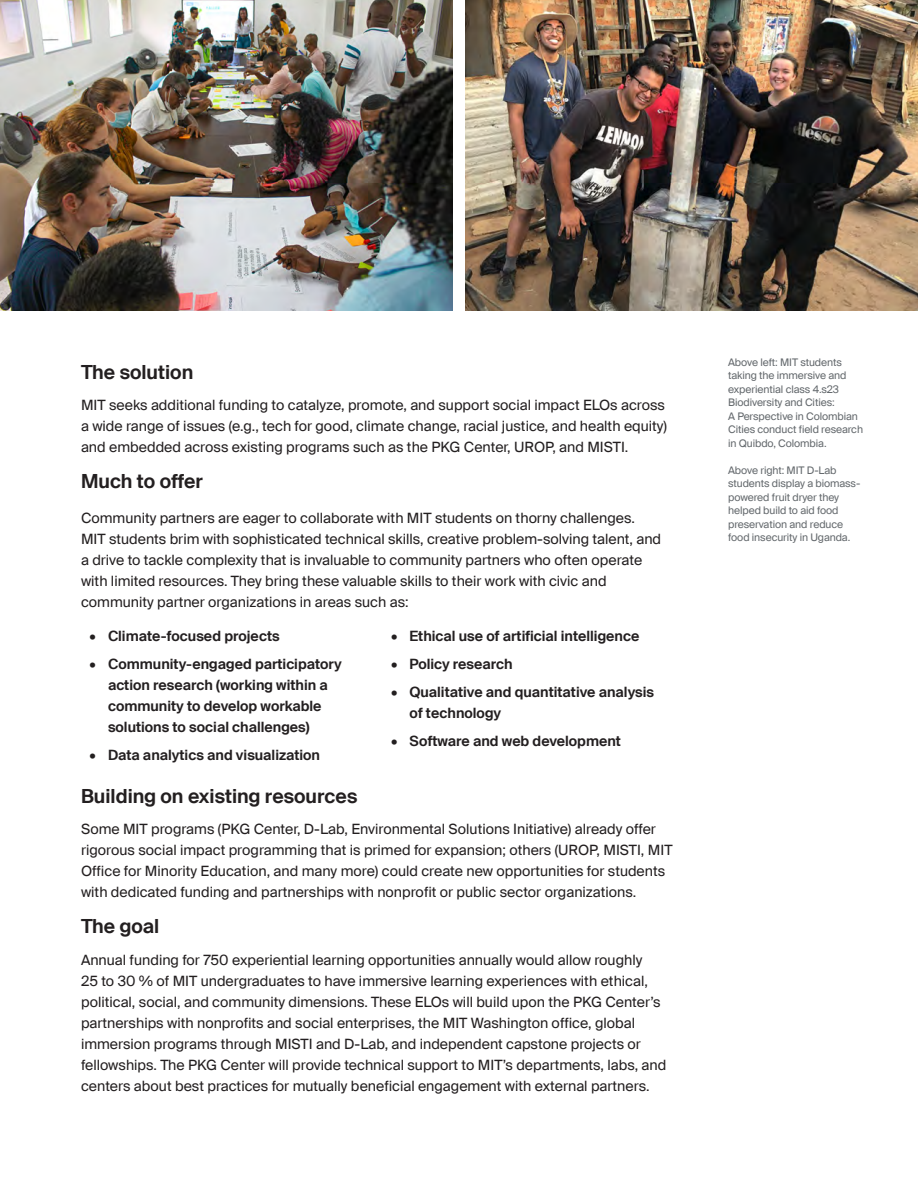
<style>
.page{position:relative;width:918px;height:1188px;background:#fff}
.page>*{position:absolute;margin:0;border:0;box-sizing:border-box;transform-origin:0 0}
.bw_-_subhead{font:600 19.5px "Suisse Intl MIT";color:#231f20}
.bw_-_body{font:600 19.5px "Suisse Intl MIT";color:#231f20}
.bw_-_body-2{font:14.25px/21px "Suisse Intl MIT";color:#231f20}
.t1{font:600 14.25px/21px "Suisse Intl MIT";color:#231f20}
.bw_-_caption{font:10.5px/13.5px "Suisse Intl MIT";letter-spacing:-.01em;color:#64696d}
.s1{font-weight:700}
</style>
<div class="page">
<img style="left:0;top:0;width:452px;height:310px">
<img style="left:466px;top:0;width:452px;height:310px">
<p class="bw_-_subhead" style="left:81px;top:360px;width:114px">The solution</p>
<p class="bw_-_body-2" style="left:81px;top:395px;width:588px">MIT seeks additional funding to catalyze, promote, and support social impact ELOs across a wide range of issues (e.g., tech for good, climate change, racial justice, and health equity) and embedded across existing programs such as the PKG Center, UROP, and MISTI.</p>
<p class="bw_-_body" style="left:81px;top:470px;width:124px">Much to offer</p>
<p class="bw_-_body-2" style="left:81px;top:507px;width:582px">Community partners are eager to collaborate with MIT students on thorny challenges.<br>MIT students brim with sophisticated technical skills, creative problem-solving talent, and a drive to tackle complexity that is invaluable to community partners who often operate with limited resources. They bring these valuable skills to their work with civic and community partner organizations in areas such as:</p>
<p class="t1" style="left:90px;top:626px;width:192px"><span class="s1">•</span> Climate-focused projects</p>
<p class="t1" style="left:108px;top:654px;width:235px;text-indent:-18px"><span class="s1">•</span> Community-engaged participatory action research (working within a community to develop workable solutions to social challenges)</p>
<p class="t1" style="left:90px;top:744px;width:232px"><span class="s1">•</span> Data analytics and visualization</p>
<p class="t1" style="left:391px;top:626px;width:250px"><span class="s1">•</span> Ethical use of artificial intelligence</p>
<p class="t1" style="left:391px;top:654px;width:123px"><span class="s1">•</span> Policy research</p>
<p class="t1" style="left:410px;top:681px;width:246px;text-indent:-18px"><span class="s1">•</span> Qualitative and quantitative analysis of technology</p>
<p class="t1" style="left:391px;top:730px;width:231px"><span class="s1">•</span> Software and web development</p>
<p class="bw_-_subhead" style="left:81px;top:784px;width:278px">Building on existing resources</p>
<p class="bw_-_body-2" style="left:81px;top:819px;width:593px">Some MIT programs (PKG Center, D-Lab, Environmental Solutions Initiative) already offer rigorous social impact programming that is primed for expansion; others (UROP, MISTI, MIT Office for Minority Education, and many more) could create new opportunities for students with dedicated funding and partnerships with nonprofit or public sector organizations.</p>
<p class="bw_-_subhead" style="left:81px;top:915px;width:80px">The goal</p>
<p class="bw_-_body-2" style="left:81px;top:950px;width:587px">Annual funding for 750 experiential learning opportunities annually would allow roughly<br>25 to 30 % of MIT undergraduates to have immersive learning experiences with ethical, political, social, and community dimensions. These ELOs will build upon the PKG Center’s partnerships with nonprofits and social enterprises, the MIT Washington office, global immersion programs through MISTI and D-Lab, and independent capstone projects or fellowships. The PKG Center will provide technical support to MIT’s departments, labs, and centers about best practices for mutually beneficial engagement with external partners.</p>
<p class="bw_-_caption" style="left:728px;top:355px;width:136px">Above left: MIT students taking the immersive and experiential class 4.s23<br>Biodiversity and Cities:<br>A Perspective in Colombian<br>Cities conduct field research in Quibdo, Colombia.</p>
<p class="bw_-_caption" style="left:728px;top:463px;width:134px">Above right: MIT D-Lab students display a biomass&shy;powered fruit dryer they helped build to aid food preservation and reduce food insecurity in Uganda.</p>
</div>
